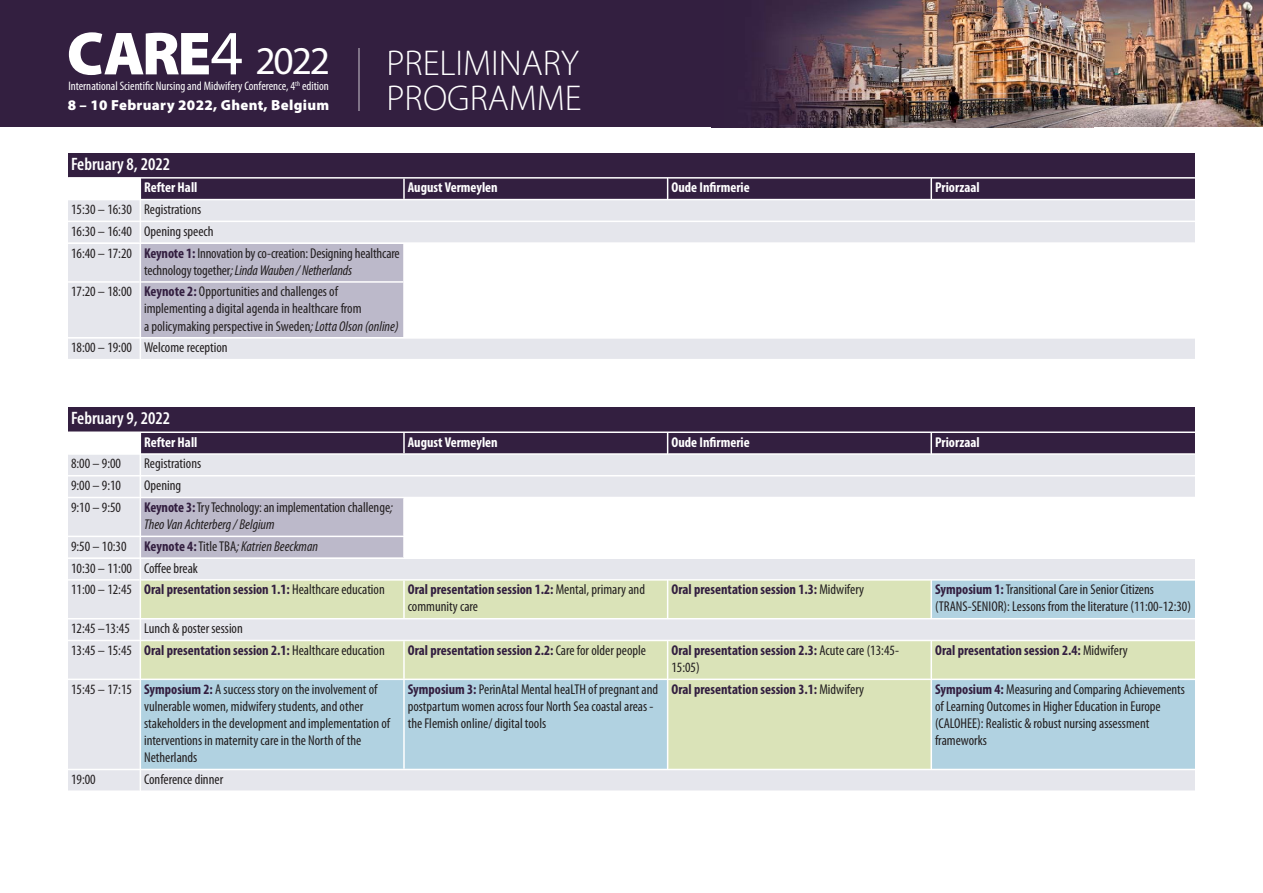
<style>
.page{position:relative;width:1263px;height:893px;background:#fff}
.page>*{position:absolute;margin:0;border:0;box-sizing:border-box;transform-origin:0 0}
.t1{font:900 61.35px "Myriad Pro";color:#fff}
.t2{font:300 36px "Myriad Pro";color:#fff}
.t3{font:600 condensed 18px "Myriad Pro";color:#fff}
.t4{font:900 14.7px "Myriad Pro";letter-spacing:.02em;color:#fff}
.t5{font:condensed 14.25px/17.1px "Myriad Pro";color:#231f20}
.t6{font:700 condensed 14.25px/17.1px "Myriad Pro";color:#331f40}
.t7{font:700 condensed 14.25px "Myriad Pro";color:#fff}
.t8{font:condensed 12.3px "Myriad Pro";color:#fff}
.t9{font:condensed 7.2px "Myriad Pro";color:#fff}
.s1{font-weight:400;font-size:63.45px}
.s2{font-weight:400;font-size:39.45px}
.s3{font-weight:700;color:#331f40}
.s4{font-style:italic}
.s5{font-weight:400;color:#231f20}
</style>
<div class="page">
<div style="left:0;top:0;width:1263px;height:127px;background:#331f40"></div>
<img style="left:358px;top:0;width:905px;height:128px">
<img style="left:358px;top:48px;width:1px;height:62px">
<img style="left:511px;top:86px;width:69px;height:24px">
<img style="left:425px;top:85px;width:83px;height:25px">
<img style="left:389px;top:86px;width:33px;height:24px">
<img style="left:389px;top:51px;width:190px;height:24px">
<svg style="left:711px;top:127px;width:14px;height:1px"></svg>
<img style="left:1093px;top:0;width:54px;height:127px">
<div style="left:68px;top:153px;width:1127px;height:24px;background:#331f40"></div>
<div style="left:141px;top:179px;width:262px;height:20px;background:#331f40"></div>
<div style="left:405px;top:179px;width:262px;height:20px;background:#331f40"></div>
<div style="left:668px;top:179px;width:262px;height:20px;background:#331f40"></div>
<div style="left:932px;top:179px;width:263px;height:20px;background:#331f40"></div>
<div style="left:68px;top:200px;width:72px;height:21px;background:#e5e6ec"></div>
<div style="left:141px;top:200px;width:1054px;height:21px;background:#e5e6ec"></div>
<div style="left:68px;top:222px;width:72px;height:20px;background:#e5e6ec"></div>
<div style="left:141px;top:222px;width:1054px;height:20px;background:#e5e6ec"></div>
<div style="left:68px;top:244px;width:72px;height:37px;background:#e5e6ec"></div>
<div style="left:141px;top:244px;width:262px;height:37px;background:#bcb9ca"></div>
<div style="left:68px;top:283px;width:72px;height:54px;background:#e5e6ec"></div>
<div style="left:141px;top:283px;width:262px;height:54px;background:#bcb9ca"></div>
<div style="left:68px;top:339px;width:72px;height:20px;background:#e5e6ec"></div>
<div style="left:141px;top:339px;width:1054px;height:20px;background:#e5e6ec"></div>
<div style="left:68px;top:407px;width:1127px;height:24px;background:#331f40"></div>
<div style="left:141px;top:433px;width:262px;height:20px;background:#331f40"></div>
<div style="left:405px;top:433px;width:262px;height:20px;background:#331f40"></div>
<div style="left:668px;top:433px;width:262px;height:20px;background:#331f40"></div>
<div style="left:932px;top:433px;width:263px;height:20px;background:#331f40"></div>
<div style="left:68px;top:455px;width:72px;height:20px;background:#e5e6ec"></div>
<div style="left:141px;top:455px;width:1054px;height:20px;background:#e5e6ec"></div>
<div style="left:68px;top:476px;width:72px;height:21px;background:#e5e6ec"></div>
<div style="left:141px;top:476px;width:1054px;height:21px;background:#e5e6ec"></div>
<div style="left:68px;top:498px;width:72px;height:38px;background:#e5e6ec"></div>
<div style="left:141px;top:498px;width:262px;height:38px;background:#bcb9ca"></div>
<div style="left:68px;top:537px;width:72px;height:20px;background:#e5e6ec"></div>
<div style="left:141px;top:537px;width:262px;height:20px;background:#bcb9ca"></div>
<div style="left:68px;top:559px;width:72px;height:20px;background:#e5e6ec"></div>
<div style="left:141px;top:559px;width:1054px;height:20px;background:#e5e6ec"></div>
<div style="left:68px;top:581px;width:72px;height:37px;background:#e5e6ec"></div>
<div style="left:141px;top:581px;width:262px;height:37px;background:#dae3b8"></div>
<div style="left:405px;top:581px;width:262px;height:37px;background:#dae3b8"></div>
<div style="left:668px;top:581px;width:262px;height:37px;background:#dae3b8"></div>
<div style="left:932px;top:581px;width:263px;height:37px;background:#b1d2e1"></div>
<div style="left:68px;top:619px;width:72px;height:21px;background:#e5e6ec"></div>
<div style="left:141px;top:619px;width:1054px;height:21px;background:#e5e6ec"></div>
<div style="left:68px;top:641px;width:72px;height:38px;background:#e5e6ec"></div>
<div style="left:141px;top:641px;width:262px;height:38px;background:#dae3b8"></div>
<div style="left:405px;top:641px;width:262px;height:38px;background:#dae3b8"></div>
<div style="left:668px;top:641px;width:262px;height:38px;background:#dae3b8"></div>
<div style="left:932px;top:641px;width:263px;height:38px;background:#dae3b8"></div>
<div style="left:68px;top:680px;width:72px;height:89px;background:#e5e6ec"></div>
<div style="left:141px;top:680px;width:262px;height:89px;background:#b1d2e1"></div>
<div style="left:405px;top:680px;width:262px;height:89px;background:#b1d2e1"></div>
<div style="left:668px;top:680px;width:262px;height:89px;background:#dae3b8"></div>
<div style="left:932px;top:680px;width:263px;height:89px;background:#b1d2e1"></div>
<div style="left:68px;top:770px;width:72px;height:20px;background:#e5e6ec"></div>
<div style="left:141px;top:770px;width:1054px;height:20px;background:#e5e6ec"></div>
<h1 class="t1" style="left:67px;top:17px;width:265px">CARE<span class="s1">4</span> <span class="s2">2022</span></h1>
<p class="t4" style="left:68px;top:96px;width:263px">8 – 10 February 2022, Ghent, Belgium</p>
<p class="t9" style="left:295px;top:80px;width:6px">th</p>
<p class="t8" style="left:68px;top:81px;width:228px">International Scientific Nursing and Midwifery Conference, 4</p>
<p class="t8" style="left:302px;top:81px;width:28px">edition</p>
<h2 class="t2" style="left:386px;top:41px;width:194px">PRELIMINARY</h2>
<h2 class="t2" style="left:386px;top:76px;width:196px">PROGRAMME</h2>
<p class="t3" style="left:71px;top:153px;width:101px">February 8, 2022</p>
<p class="t7" style="left:144px;top:182px;width:55px">Refter Hall</p>
<p class="t7" style="left:408px;top:182px;width:92px">August Vermeylen</p>
<p class="t7" style="left:671px;top:182px;width:80px">Oude Infirmerie</p>
<p class="t7" style="left:935px;top:182px;width:46px">Priorzaal</p>
<p class="t5" style="left:71px;top:200px;width:330px;line-height:21.8px">15:30 – 16:30 Registrations<br>16:30 – 16:40 Opening speech<br>16:40 – 17:20 <span class="s3">Keynote 1:</span> Innovation by co-creation: Designing healthcare</p>
<p class="t5" style="left:71px;top:260px;width:283px;line-height:21.8px;text-indent:73px">technology together<span class="s4">; Linda Wauben / Netherlands<br></span>17:20 – 18:00 <span class="s3">Keynote 2:</span> Opportunities and challenges of</p>
<p class="t5" style="left:144px;top:301px;width:256px">implementing a digital agenda in healthcare from<br>a policymaking perspective in Sweden<span class="s4">; Lotta Olson (online)</span></p>
<p class="t5" style="left:71px;top:340px;width:158px">18:00 – 19:00 Welcome reception</p>
<p class="t3" style="left:71px;top:407px;width:101px">February 9, 2022</p>
<p class="t7" style="left:144px;top:437px;width:55px">Refter Hall</p>
<p class="t7" style="left:408px;top:437px;width:92px">August Vermeylen</p>
<p class="t7" style="left:671px;top:437px;width:80px">Oude Infirmerie</p>
<p class="t7" style="left:935px;top:437px;width:46px">Priorzaal</p>
<p class="t5" style="left:71px;top:456px;width:52px">8:00 – 9:00</p>
<p class="t5" style="left:144px;top:456px;width:59px">Registrations</p>
<p class="t5" style="left:71px;top:478px;width:52px">9:00 – 9:10</p>
<p class="t5" style="left:144px;top:478px;width:39px">Opening</p>
<p class="t5" style="left:71px;top:500px;width:52px">9:10 – 9:50</p>
<p class="t5" style="left:144px;top:500px;width:250px"><span class="s3">Keynote 3:</span> Try Technology: an implementation challenge<span class="s4">;<br>Theo Van Achterberg / Belgium</span></p>
<p class="t5" style="left:71px;top:536px;width:315px;line-height:21.8px">9:50 – 10:30 <span class="s3">Keynote 4:</span> Title TBA<span class="s4">; Katrien Beeckman<br></span>10:30 – 11:00 Coffee break<br>11:00 – 12:45 <span class="s3">Oral presentation session 1.1:</span> Healthcare education</p>
<p class="t5" style="left:408px;top:582px;width:239px"><span class="s3">Oral presentation session 1.2:</span> Mental, primary and community care</p>
<p class="t6" style="left:671px;top:582px;width:194px">Oral presentation session 1.3: <span class="s5">Midwifery</span></p>
<p class="t5" style="left:935px;top:582px;width:257px"><span class="s3">Symposium 1:</span> Transitional Care in Senior Citizens (TRANS-SENIOR): Lessons from the literature (11:00-12:30)</p>
<p class="t5" style="left:71px;top:619px;width:315px;line-height:21.8px">12:45 –13:45 Lunch &amp; poster session<br>13:45 – 15:45 <span class="s3">Oral presentation session 2.1:</span> Healthcare education</p>
<p class="t6" style="left:408px;top:643px;width:240px">Oral presentation session 2.2: <span class="s5">Care for older people</span></p>
<p class="t6" style="left:671px;top:643px;width:229px">Oral presentation session 2.3: <span class="s5">Acute care (13:45-<br>15:05)</span></p>
<p class="t6" style="left:935px;top:643px;width:194px">Oral presentation session 2.4: <span class="s5">Midwifery</span></p>
<p class="t5" style="left:144px;top:682px;width:248px;text-indent:-73px">15:45 – 17:15 <span class="s3">Symposium 2:</span> A success story on the involvement of vulnerable women, midwifery students, and other stakeholders in the development and implementation of interventions in maternity care in the North of the Netherlands</p>
<p class="t5" style="left:408px;top:682px;width:252px"><span class="s3">Symposium 3:</span> PerinAtal Mental heaLTH of pregnant and postpartum women across four North Sea coastal areas - the Flemish online/ digital tools</p>
<p class="t6" style="left:671px;top:682px;width:194px">Oral presentation session 3.1: <span class="s5">Midwifery</span></p>
<p class="t5" style="left:935px;top:682px;width:251px"><span class="s3">Symposium 4:</span> Measuring and Comparing Achievements of Learning Outcomes in Higher Education in Europe (CALOHEE): Realistic &amp; robust nursing assessment frameworks</p>
<p class="t5" style="left:71px;top:772px;width:26px">19:00</p>
<p class="t5" style="left:144px;top:772px;width:81px">Conference dinner</p>
</div>
